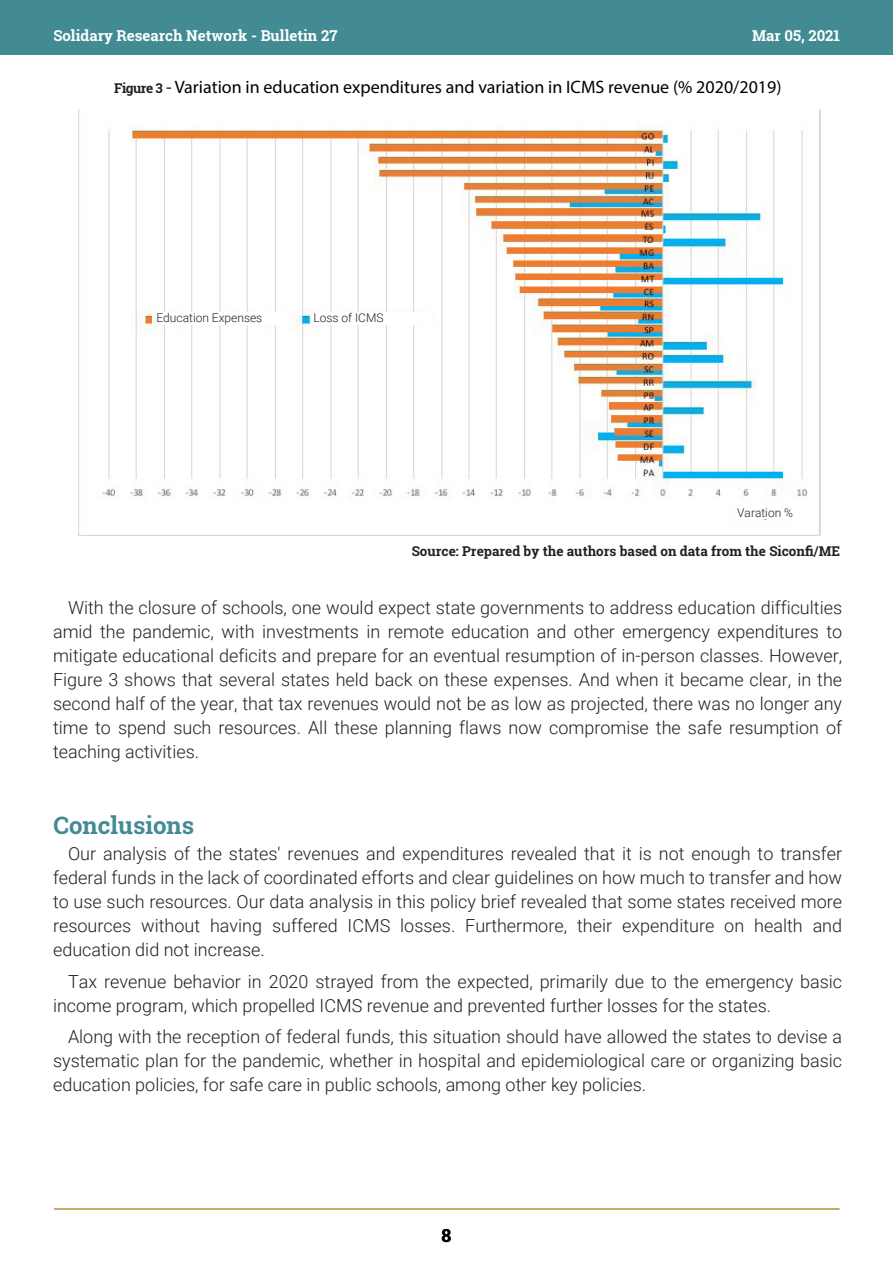
<style>
.page{position:relative;width:893px;height:1263px;background:#fff}
.page>*{position:absolute;margin:0;border:0;box-sizing:border-box;transform-origin:0 0}
.t1{font:700 24px "Roboto Slab";color:#428b92}
.t2{font:300 18px/24px "Roboto";color:#231f20;text-align:justify}
.t3{font:18px "Myriad Pro";color:#000}
.t4{font:700 18px "Roboto Slab";color:#000}
.t5{font:700 15px "Roboto Slab";color:#fff}
.t6{font:700 13.5px "Roboto Slab";color:#231f20}
.t7{font:300 12px "Roboto";color:#231f20}
.s1{font-family:"Roboto Slab";font-weight:700;font-size:13.5px;color:#231f20}
</style>
<div class="page">
<div style="left:0;top:0;width:893px;height:54px;background:#428b92"></div>
<hr style="left:54px;top:1208px;width:785px;height:1px;background:#b89230">
<img style="left:79px;top:109px;width:741px;height:426px">
<div style="left:155px;top:312px;width:134px;height:13px;background:#fff"></div>
<div style="left:312px;top:312px;width:120px;height:13px;background:#fff"></div>
<div style="left:736px;top:506px;width:64px;height:13px;background:#fff"></div>
<p class="t5" style="left:53px;top:25px;width:286px">Solidary Research Network - Bulletin 27</p>
<p class="t5" style="left:752px;top:25px;width:90px">Mar 05, 2021</p>
<p class="t3" style="left:114px;top:76px;width:669px"><span class="s1">Figure 3</span> - Variation in education expenditures and variation in ICMS revenue (% 2020/2019)</p>
<p class="t7" style="left:156px;top:310px;width:107px">Education Expenses</p>
<p class="t7" style="left:313px;top:310px;width:72px">Loss of ICMS</p>
<p class="t7" style="left:737px;top:504px;width:57px">Varation %</p>
<p class="t6" style="left:412px;top:542px;width:430px">Source: Prepared by the authors based on data from the Siconfi/ME</p>
<p class="t2" style="left:53px;top:595px;width:791px;text-indent:15px">With the closure of schools, one would expect state governments to address education difficulties amid the pandemic, with investments in remote education and other emergency expenditures to mitigate educational deficits and prepare for an eventual resumption of in-person classes. However, Figure 3 shows that several states held back on these expenses. And when it became clear, in the second half of the year, that tax revenues would not be as low as projected, there was no longer any time to spend such resources. All these planning flaws now compromise the safe resumption of teaching activities.</p>
<h1 class="t1" style="left:53px;top:809px;width:142px">Conclusions</h1>
<p class="t2" style="left:53px;top:841px;width:791px;text-indent:15px">Our analysis of the states' revenues and expenditures revealed that it is not enough to transfer federal funds in the lack of coordinated efforts and clear guidelines on how much to transfer and how to use such resources. Our data analysis in this policy brief revealed that some states received more resources without having suffered ICMS losses. Furthermore, their expenditure on health and education did not increase.</p>
<p class="t2" style="left:53px;top:969px;width:791px;text-indent:15px">Tax revenue behavior in 2020 strayed from the expected, primarily due to the emergency basic income program, which propelled ICMS revenue and prevented further losses for the states.</p>
<p class="t2" style="left:53px;top:1024px;width:791px;text-indent:15px">Along with the reception of federal funds, this situation should have allowed the states to devise a systematic plan for the pandemic, whether in hospital and epidemiological care or organizing basic education policies, for safe care in public schools, among other key policies.</p>
<p class="t4" style="left:442px;top:1222px;width:11px">8</p>
</div>
